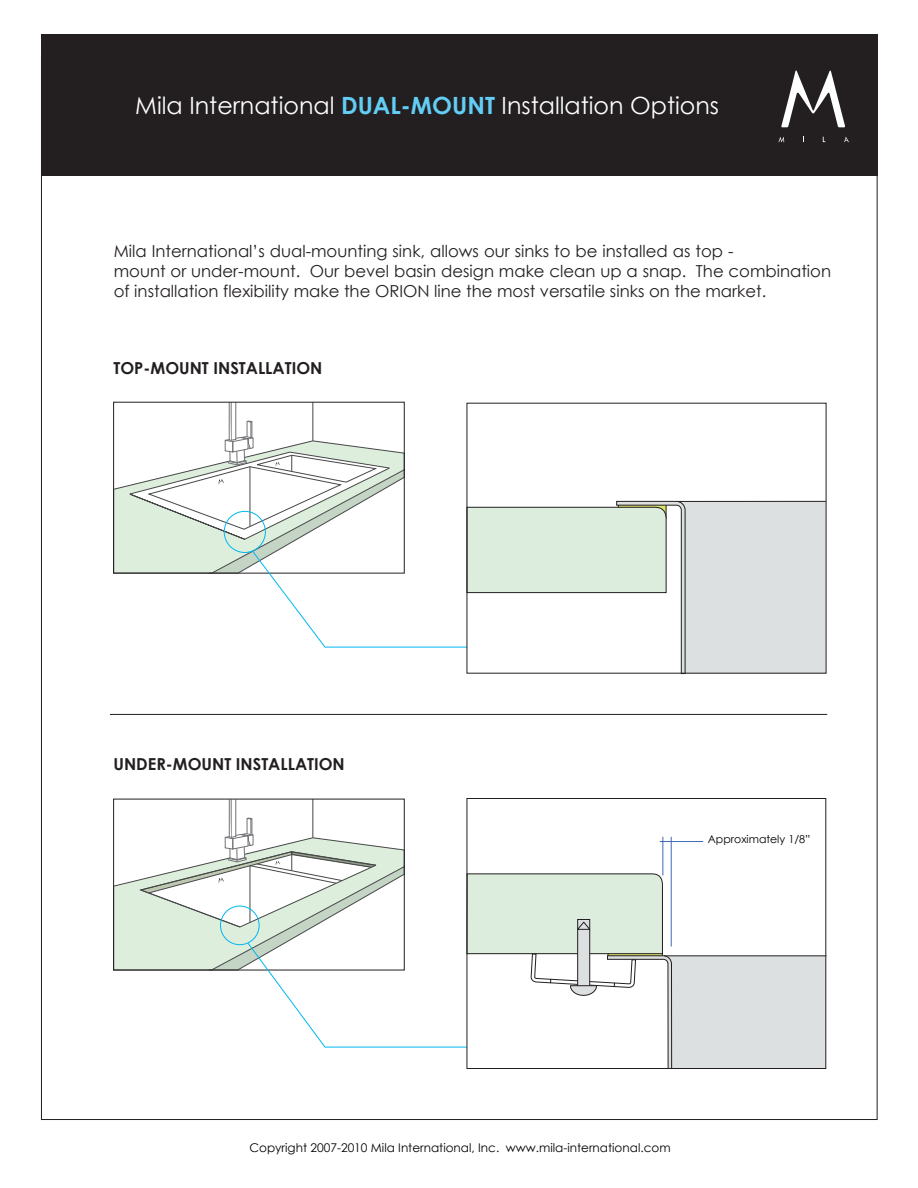
<style>
.page{position:relative;width:918px;height:1188px;background:#fff}
.page>*{position:absolute;margin:0;border:0;box-sizing:border-box;transform-origin:0 0}
.t1{font:23.7px "Century Gothic";color:#fff}
.t2{font:16.5px/19.8px "Century Gothic";color:#231f20}
.t3{font:700 16.5px "Century Gothic";color:#231f20}
.t4{font:12px "Century Gothic";color:#000}
.t5{font:10.95px "Century Gothic";color:#000}
.s1{font-weight:700;color:#62cdf5}
</style>
<div class="page">
<hr style="left:110px;top:714px;width:717px;height:1px;background:#231f20">
<div style="left:41px;top:34px;width:836px;height:141px;background:#231f20"></div>
<svg style="left:778px;top:137px;width:6px;height:5px"></svg>
<svg style="left:844px;top:137px;width:5px;height:5px"></svg>
<svg style="left:781px;top:71px;width:64px;height:56px"></svg>
<svg style="left:113px;top:402px;width:713px;height:272px"></svg>
<svg style="left:113px;top:799px;width:713px;height:270px"></svg>
<hr style="left:663px;top:837px;width:1px;height:38px;background:#3e69b3">
<hr style="left:671px;top:837px;width:1px;height:109px;background:#3e69b3">
<hr style="left:660px;top:841px;width:43px;height:1px;background:#3e69b3">
<h1 class="t1" style="left:135px;top:89px;width:585px">Mila International <span class="s1">DUAL-MOUNT</span> Installation Options</h1>
<p class="t2" style="left:114px;top:241px;width:719px">Mila International’s dual-mounting sink, allows our sinks to be installed as top -<br>mount or under-mount. Our bevel basin design make clean up a snap. The combination of installation flexibility make the ORION line the most versatile sinks on the market.</p>
<p class="t3" style="left:114px;top:356px;width:210px">TOP-MOUNT INSTALLATION</p>
<p class="t3" style="left:114px;top:751px;width:233px">UNDER-MOUNT INSTALLATION</p>
<p class="t5" style="left:708px;top:832px;width:104px">Approximately 1/8”</p>
<p class="t4" style="left:249px;top:1140px;width:423px">Copyright 2007-2010 Mila International, Inc. www.mila-international.com</p>
</div>
